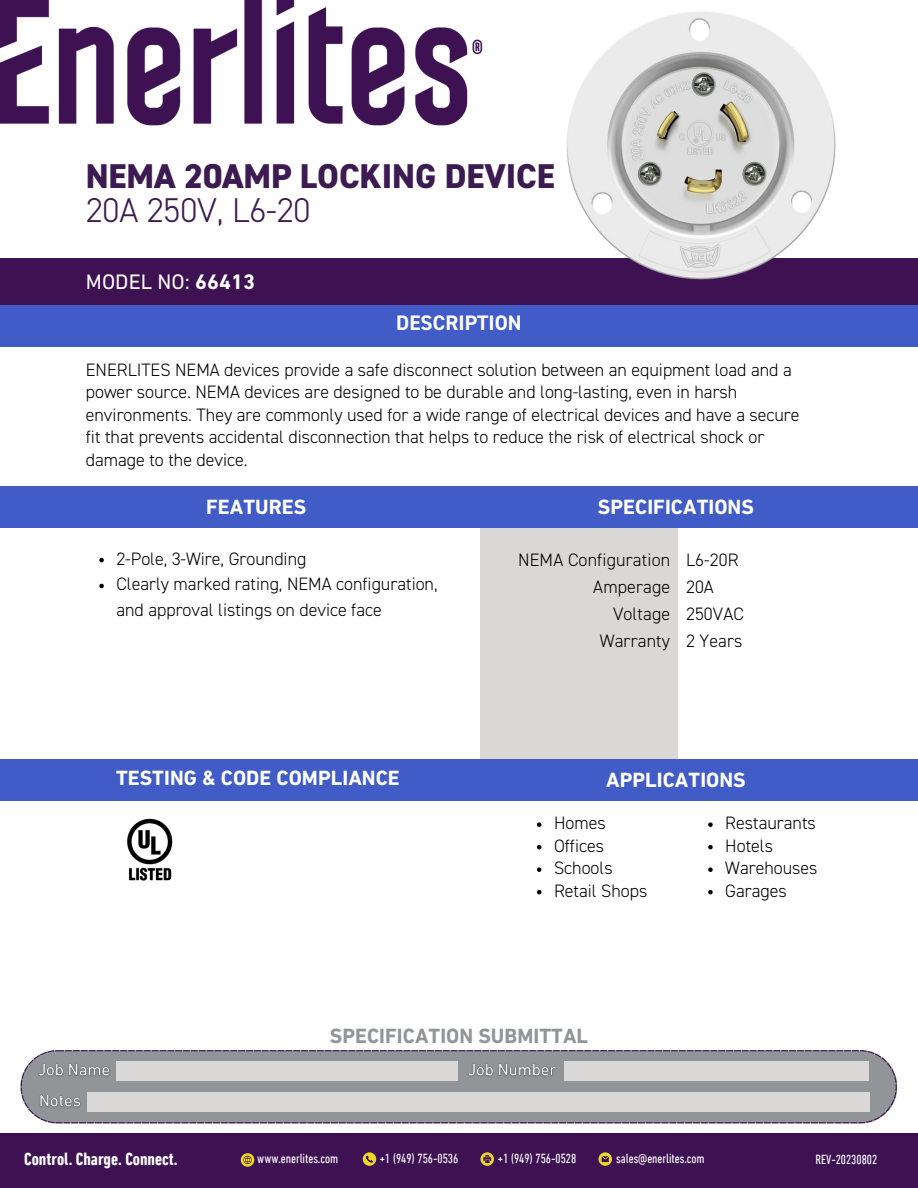
<style>
.page{position:relative;width:918px;height:1188px;background:#fff}
.page>*{position:absolute;margin:0;border:0;box-sizing:border-box;transform-origin:0 0}
.t1{font:800 34.5px "DIN2014";letter-spacing:-.005em;color:#3c1a52}
.t2{font:300 34.5px "DIN2014";letter-spacing:-.005em;color:#3c1a52}
.t3{font:21.3px "DIN Next LT Pro";letter-spacing:.005em;color:#fff}
.t4{font:700 21px "DIN Next LT Pro";letter-spacing:.005em;color:#fff}
.t5{font:700 21px "DIN Next LT Pro";letter-spacing:.005em;color:#919597}
.t6{font:700 21px "DIN2014";letter-spacing:.005em;color:#fff}
.t7{font:300 18px/22.5px "DIN2014";color:#000}
.t8{font:700 condensed 18px "DIN Next LT Pro";color:#fff}
.t9{font:condensed 13.5px "DIN Next LT Pro";letter-spacing:-.005em;color:#fff}
.s1{font-weight:700}
</style>
<div class="page">
<div style="left:0;top:258px;width:918px;height:52px;background:#3d1152"></div>
<div style="left:0;top:305px;width:918px;height:42px;background:#425cc7"></div>
<div style="left:480px;top:521px;width:198px;height:266px;background:#d9d8d6"></div>
<img style="left:0;top:0;width:483px;height:126px">
<div style="left:0;top:486px;width:918px;height:42px;background:#425cc7"></div>
<img style="left:566px;top:11px;width:270px;height:269px">
<svg style="left:99px;top:558px;width:5px;height:4px"></svg>
<svg style="left:99px;top:584px;width:5px;height:4px"></svg>
<div style="left:0;top:759px;width:918px;height:42px;background:#425cc7"></div>
<svg style="left:537px;top:822px;width:4px;height:5px"></svg>
<svg style="left:537px;top:845px;width:4px;height:4px"></svg>
<svg style="left:537px;top:867px;width:4px;height:5px"></svg>
<svg style="left:537px;top:890px;width:4px;height:4px"></svg>
<svg style="left:708px;top:822px;width:5px;height:5px"></svg>
<svg style="left:708px;top:845px;width:5px;height:4px"></svg>
<svg style="left:708px;top:867px;width:5px;height:5px"></svg>
<svg style="left:708px;top:890px;width:5px;height:4px"></svg>
<img style="left:127px;top:818px;width:46px;height:63px">
<div style="left:0;top:1133px;width:918px;height:55px;background:#3d1152"></div>
<svg style="left:21px;top:1050px;width:876px;height:73px;background:#929499"></svg>
<div style="left:117px;top:1061px;width:341px;height:20px;background:#d9d8d6"></div>
<svg style="left:598px;top:1152px;width:14px;height:14px"></svg>
<svg style="left:241px;top:1153px;width:13px;height:14px"></svg>
<svg style="left:363px;top:1152px;width:13px;height:14px"></svg>
<svg style="left:480px;top:1152px;width:14px;height:14px"></svg>
<img style="left:33px;top:1058px;width:81px;height:28px">
<div style="left:564px;top:1061px;width:305px;height:20px;background:#d9d8d6"></div>
<img style="left:463px;top:1058px;width:99px;height:28px">
<div style="left:87px;top:1093px;width:782px;height:19px;background:#d9d8d6"></div>
<img style="left:34px;top:1089px;width:51px;height:28px">
<p class="t1" style="left:86px;top:161px;width:470px">NEMA 20AMP LOCKING DEVICE</p>
<p class="t2" style="left:86px;top:195px;width:226px">20A 250V, L6-20</p>
<p class="t3" style="left:86px;top:273px;width:171px">MODEL NO: <span class="s1">66413</span></p>
<p class="t6" style="left:396px;top:314px;width:127px">DESCRIPTION</p>
<p class="t7" style="left:86px;top:360px;width:715px">ENERLITES NEMA devices provide a safe disconnect solution between an equipment load and a power source. NEMA devices are designed to be durable and long-lasting, even in harsh environments. They are commonly used for a wide range of electrical devices and have a secure fit that prevents accidental disconnection that helps to reduce the risk of electrical shock or damage to the device.</p>
<p class="t4" style="left:206px;top:498px;width:102px">FEATURES</p>
<p class="t4" style="left:598px;top:498px;width:158px">SPECIFICATIONS</p>
<p class="t7" style="left:116px;top:548px;width:192px">2-Pole, 3-Wire, Grounding</p>
<p class="t7" style="left:116px;top:573px;width:323px;line-height:25.8px">Clearly marked rating, NEMA configuration, and approval listings on device face</p>
<p class="t4" style="left:116px;top:769px;width:285px">TESTING &amp; CODE COMPLIANCE</p>
<p class="t7" style="left:518px;top:549px;width:154px">NEMA Configuration</p>
<p class="t7" style="left:593px;top:576px;width:78px">Amperage</p>
<p class="t7" style="left:613px;top:603px;width:59px">Voltage</p>
<p class="t7" style="left:600px;top:630px;width:72px">Warranty</p>
<p class="t7" style="left:686px;top:549px;width:54px">L6-20R</p>
<p class="t7" style="left:686px;top:576px;width:29px">20A</p>
<p class="t7" style="left:686px;top:603px;width:59px">250VAC</p>
<p class="t7" style="left:686px;top:630px;width:58px">2 Years</p>
<p class="t4" style="left:606px;top:771px;width:141px">APPLICATIONS</p>
<p class="t7" style="left:554px;top:813px;width:53px">Homes</p>
<p class="t7" style="left:554px;top:835px;width:52px">Offices</p>
<p class="t7" style="left:554px;top:858px;width:60px">Schools</p>
<p class="t7" style="left:554px;top:880px;width:95px">Retail Shops</p>
<p class="t7" style="left:725px;top:813px;width:92px">Restaurants</p>
<p class="t7" style="left:725px;top:835px;width:49px">Hotels</p>
<p class="t7" style="left:725px;top:858px;width:94px">Warehouses</p>
<p class="t7" style="left:725px;top:880px;width:63px">Garages</p>
<p class="t5" style="left:330px;top:1027px;width:260px">SPECIFICATION SUBMITTAL</p>
<p class="t8" style="left:24px;top:1151px;width:155px">Control. Charge. Connect.</p>
<p class="t9" style="left:257px;top:1153px;width:82px">www.enerlites.com</p>
<p class="t9" style="left:380px;top:1153px;width:80px">+1 (949) 756-0536</p>
<p class="t9" style="left:498px;top:1153px;width:80px">+1 (949) 756-0528</p>
<p class="t9" style="left:616px;top:1153px;width:90px">sales@enerlites.com</p>
<p class="t9" style="left:816px;top:1154px;width:63px">REV-20230802</p>
</div>
